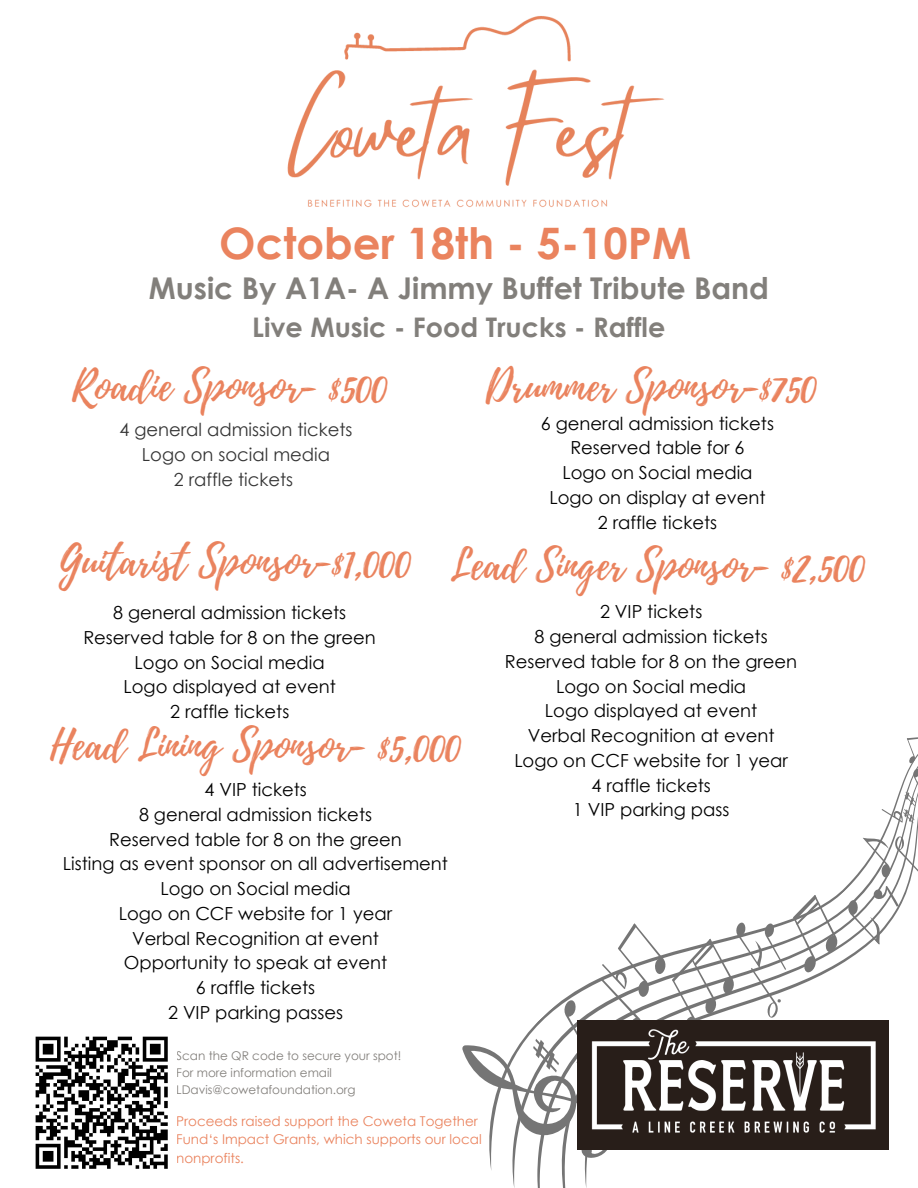
<style>
.page{position:relative;width:918px;height:1188px;background:#fff}
.page>*{position:absolute;margin:0;border:0;box-sizing:border-box;transform-origin:0 0}
.t1{font:700 43.35px "Century Gothic";color:#ea835e}
.t2{font:42px "Playlist Script";color:#ea835e}
.t3{font:700 30px "Century Gothic";color:#827f7b}
.t4{font:700 27px "Century Gothic";color:#827f7b}
.t5{font:18px/24.8px "Century Gothic";color:#000;text-align:center}
.t6{font:18px/24.8px "Century Gothic";color:#353535;text-align:center}
.t7{font:13.5px/18.5px "Century Gothic";color:#ea835e}
.t8{font:12px "Century Gothic";color:#827f7b}
</style>
<div class="page">
<img style="left:287px;top:16px;width:377px;height:191px">
<svg style="left:462px;top:737px;width:456px;height:451px"></svg>
<img style="left:578px;top:1021px;width:310px;height:128px">
<svg style="left:35px;top:1036px;width:133px;height:133px"></svg>
<h3 class="t1" style="left:219px;top:216px;width:473px">October 18th - 5-10PM</h3>
<h2 class="t3" style="left:149px;top:269px;width:622px">Music By A1A- A Jimmy Buffet Tribute Band</h2>
<h2 class="t4" style="left:252px;top:309px;width:415px">Live Music - Food Trucks - Raffle</h2>
<h4 class="t2" style="left:72px;top:356px;width:317px">Roadie Sponsor- $500</h4>
<h2 class="t2" style="left:486px;top:356px;width:332px">Drummer Sponsor-$750</h2>
<h4 class="t6" style="left:120px;top:417px;width:235px">4 general admission tickets<br>Logo on social media<br>2 raffle tickets</h4>
<h2 class="t5" style="left:541px;top:410px;width:235px">6 general admission tickets<br>Reserved table for 6<br>Logo on Social media<br>Logo on display at event<br>2 raffle tickets</h2>
<h2 class="t2" style="left:59px;top:531px;width:354px">Guitarist Sponsor-$1,000</h2>
<h4 class="t5" style="left:83px;top:600px;width:294px">8 general admission tickets<br>Reserved table for 8 on the green<br>Logo on Social media<br>Logo displayed at event<br>2 raffle tickets</h4>
<h4 class="t2" style="left:450px;top:536px;width:416px">Lead Singer Sponsor- $2,500</h4>
<p class="t5" style="left:505px;top:599px;width:294px">2 VIP tickets<br>8 general admission tickets<br>Reserved table for 8 on the green<br>Logo on Social media<br>Logo displayed at event<br>Verbal Recognition at event<br>Logo on CCF website for 1 year<br>4 raffle tickets<br>1 VIP parking pass</p>
<p class="t2" style="left:50px;top:715px;width:412px">Head Lining Sponsor- $5,000</p>
<h2 class="t5" style="left:63px;top:777px;width:387px">4 VIP tickets<br>8 general admission tickets<br>Reserved table for 8 on the green<br>Listing as event sponsor on all advertisement<br>Logo on Social media<br>Logo on CCF website for 1 year<br>Verbal Recognition at event<br>Opportunity to speak at event<br>6 raffle tickets<br>2 VIP parking passes</h2>
<h4 class="t8" style="left:176px;top:1048px;width:227px">Scan the QR code to secure your spot!</h4>
<p class="t8" style="left:176px;top:1065px;width:157px">For more information email</p>
<p class="t8" style="left:176px;top:1082px;width:181px">LDavis@cowetafoundation.org</p>
<p class="t7" style="left:176px;top:1111px;width:307px">Proceeds raised support the Coweta Together<br>Fund‘s Impact Grants, which supports our local nonprofits.</p>
</div>
